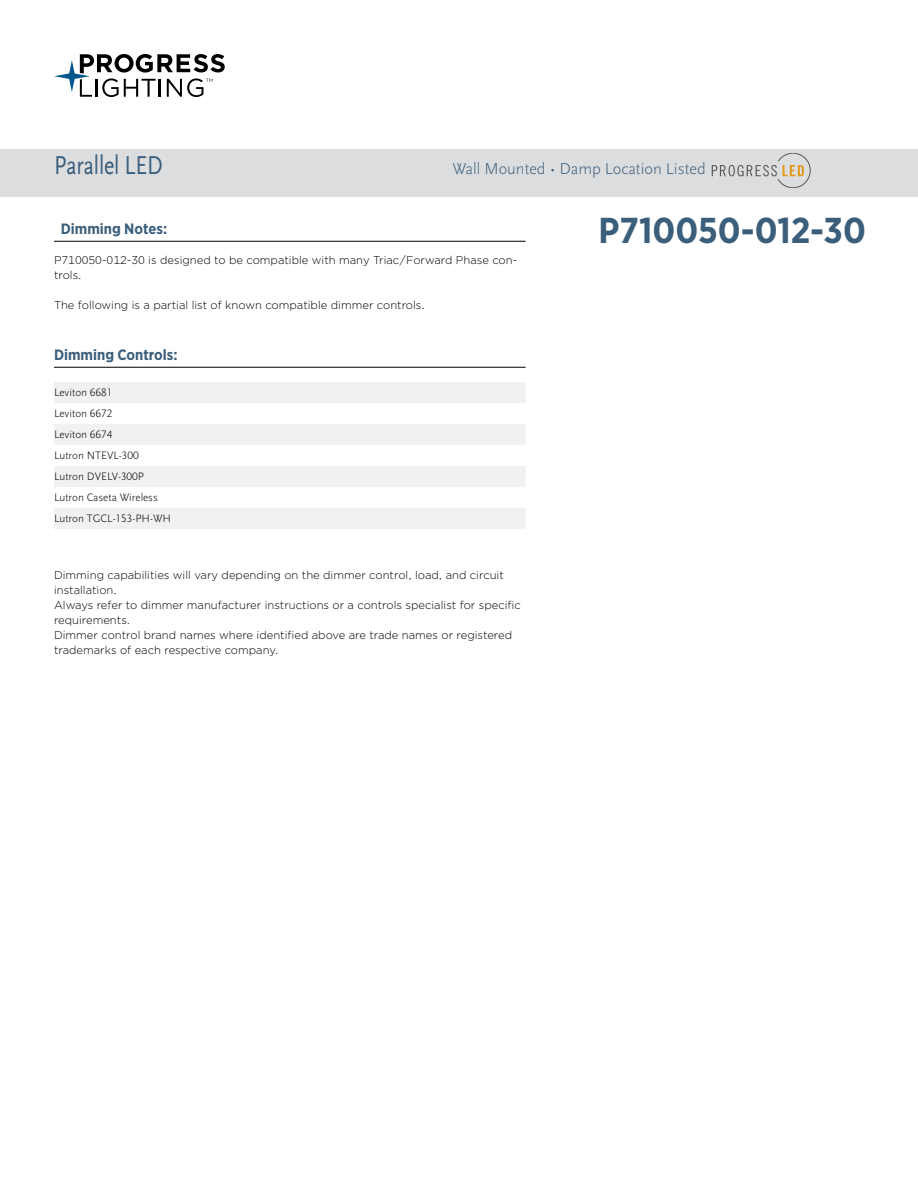
<style>
.page{position:relative;width:918px;height:1188px;background:#fff}
.page>*{position:absolute;margin:0;border:0;box-sizing:border-box;transform-origin:0 0}
.t1{font:700 36px "Gotham Narrow";color:#3b5e7b}
.t2{font:27px "Scala Sans Pro";letter-spacing:-.01em;color:#3b5e7b;scale:.82 1}
.t3{font:300 16.5px "Scala Sans Pro";color:#3b5e7b}
.t4{font:700 15px "Gotham Narrow";color:#3b5e7b}
.t5{font:300 11.25px/15px "Gotham";color:#000}
.t6{font:300 11.25px/21px "Scala Sans Pro";color:#000}
</style>
<div class="page">
<svg style="left:54px;top:54px;width:171px;height:43px"></svg>
<hr style="left:54px;top:241px;width:472px;height:1px;background:#000">
<hr style="left:54px;top:367px;width:472px;height:1px;background:#000">
<div style="left:54px;top:382px;width:472px;height:21px;background:#f1f1f2"></div>
<div style="left:54px;top:424px;width:472px;height:21px;background:#f1f1f2"></div>
<div style="left:54px;top:466px;width:472px;height:21px;background:#f1f1f2"></div>
<div style="left:54px;top:508px;width:472px;height:21px;background:#f1f1f2"></div>
<div style="left:0;top:149px;width:918px;height:47px;background:#dcddde"></div>
<svg style="left:712px;top:153px;width:98px;height:35px"></svg>
<h2 class="t2" style="left:54px;top:149px;width:134px">Parallel LED</h2>
<h3 class="t3" style="left:453px;top:159px;width:255px">Wall Mounted • Damp Location Listed</h3>
<h3 class="t4" style="left:61px;top:219px;width:108px">Dimming Notes:</h3>
<p class="t5" style="left:54px;top:253px;width:465px">P710050-012-30 is designed to be compatible with many Triac/Forward Phase con&shy;trols.</p>
<p class="t5" style="left:54px;top:298px;width:372px">The following is a partial list of known compatible dimmer controls.</p>
<h3 class="t4" style="left:54px;top:345px;width:125px">Dimming Controls:</h3>
<p class="t6" style="left:54px;top:382px;width:119px">Leviton 6681<br>Leviton 6672<br>Leviton 6674<br>Lutron NTEVL-300<br>Lutron DVELV-300P<br>Lutron Caseta Wireless<br>Lutron TGCL-153-PH-WH</p>
<p class="t5" style="left:54px;top:568px;width:468px">Dimming capabilities will vary depending on the dimmer control, load, and circuit installation.<br>Always refer to dimmer manufacturer instructions or a controls specialist for specific requirements.<br>Dimmer control brand names where identified above are trade names or registered trademarks of each respective company.</p>
<h1 class="t1" style="left:598px;top:207px;width:269px">P710050-012-30</h1>
</div>
